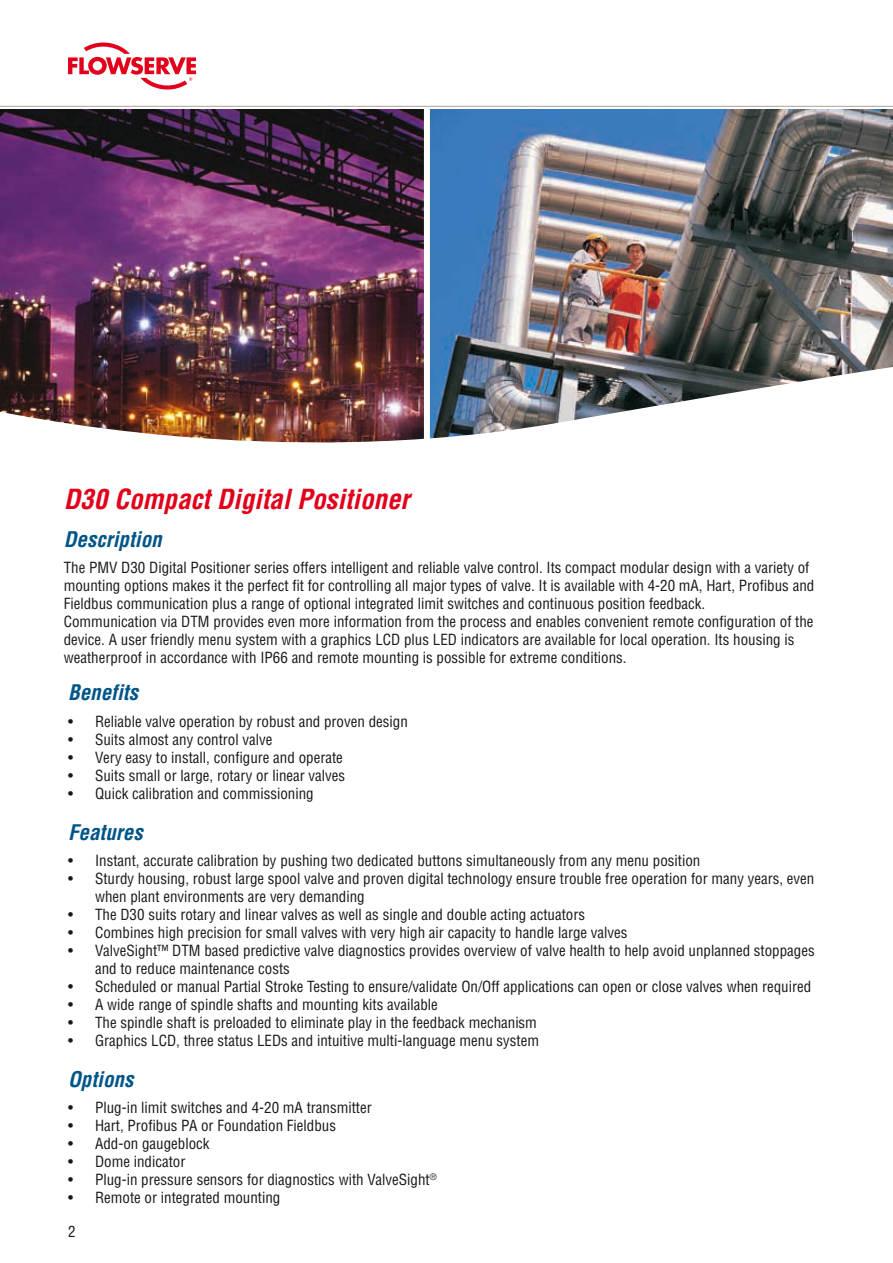
<style>
.page{position:relative;width:893px;height:1263px;background:#fff}
.page>*{position:absolute;margin:0;border:0;box-sizing:border-box;transform-origin:0 0}
.t1{font:italic 700 condensed 27px "Helvetica";color:#e2001a}
.t2{font:italic 700 condensed 21px "Helvetica";color:#058}
.t3{font:condensed 15px/18px "Helvetica";color:#1a171c}
</style>
<div class="page">
<svg style="left:68px;top:43px;width:128px;height:47px"></svg>
<hr style="left:0;top:106px;width:893px;height:1px;background:#aaa298">
<img style="left:0;top:109px;width:424px;height:208px">
<img style="left:430px;top:109px;width:463px;height:208px">
<img style="left:0;top:317px;width:893px;height:126px">
<div style="left:424px;top:108px;width:6px;height:349px;background:#fff"></div>
<h1 class="t1" style="left:64px;top:483px;width:347px">D30 Compact Digital Positioner</h1>
<h2 class="t2" style="left:64px;top:526px;width:99px">Description</h2>
<p class="t3" style="left:64px;top:558px;width:752px">The PMV D30 Digital Positioner series offers intelligent and reliable valve control. Its compact modular design with a variety of mounting options makes it the perfect fit for controlling all major types of valve. It is available with 4-20 mA, Hart, Profibus and Fieldbus communication plus a range of optional integrated limit switches and continuous position feedback.<br>Communication via DTM provides even more information from the process and enables convenient remote configuration of the device. A user friendly menu system with a graphics LCD plus LED indicators are available for local operation. Its housing is weatherproof in accordance with IP66 and remote mounting is possible for extreme conditions.</p>
<h2 class="t2" style="left:68px;top:680px;width:72px">Benefits</h2>
<p class="t3" style="left:68px;top:712px;width:341px">• Reliable valve operation by robust and proven design</p>
<p class="t3" style="left:68px;top:730px;width:206px">• Suits almost any control valve</p>
<p class="t3" style="left:68px;top:748px;width:276px">• Very easy to install, configure and operate</p>
<p class="t3" style="left:68px;top:766px;width:279px">• Suits small or large, rotary or linear valves</p>
<p class="t3" style="left:68px;top:784px;width:247px">• Quick calibration and commissioning</p>
<h2 class="t2" style="left:68px;top:819px;width:76px">Features</h2>
<p class="t3" style="left:68px;top:851px;width:634px">• Instant, accurate calibration by pushing two dedicated buttons simultaneously from any menu position</p>
<p class="t3" style="left:95px;top:869px;width:721px;text-indent:-27px">• Sturdy housing, robust large spool valve and proven digital technology ensure trouble free operation for many years, even when plant environments are very demanding</p>
<p class="t3" style="left:68px;top:905px;width:519px">• The D30 suits rotary and linear valves as well as single and double acting actuators</p>
<p class="t3" style="left:68px;top:923px;width:561px">• Combines high precision for small valves with very high air capacity to handle large valves</p>
<p class="t3" style="left:95px;top:941px;width:721px;text-indent:-27px">• ValveSight™ DTM based predictive valve diagnostics provides overview of valve health to help avoid unplanned stoppages and to reduce maintenance costs</p>
<p class="t3" style="left:68px;top:977px;width:745px">• Scheduled or manual Partial Stroke Testing to ensure/validate On/Off applications can open or close valves when required</p>
<p class="t3" style="left:68px;top:995px;width:371px">• A wide range of spindle shafts and mounting kits available</p>
<p class="t3" style="left:68px;top:1013px;width:470px">• The spindle shaft is preloaded to eliminate play in the feedback mechanism</p>
<p class="t3" style="left:68px;top:1031px;width:473px">• Graphics LCD, three status LEDs and intuitive multi-language menu system</p>
<h2 class="t2" style="left:68px;top:1066px;width:67px">Options</h2>
<p class="t3" style="left:68px;top:1098px;width:305px">• Plug-in limit switches and 4-20 mA transmitter</p>
<p class="t3" style="left:68px;top:1116px;width:270px">• Hart, Profibus PA or Foundation Fieldbus</p>
<p class="t3" style="left:68px;top:1134px;width:143px">• Add-on gaugeblock</p>
<p class="t3" style="left:68px;top:1152px;width:119px">• Dome indicator</p>
<p class="t3" style="left:68px;top:1170px;width:370px">• Plug-in pressure sensors for diagnostics with ValveSight<sup>®</sup></p>
<p class="t3" style="left:68px;top:1188px;width:214px">• Remote or integrated mounting</p>
<p class="t3" style="left:68px;top:1222px;width:9px">2</p>
</div>
